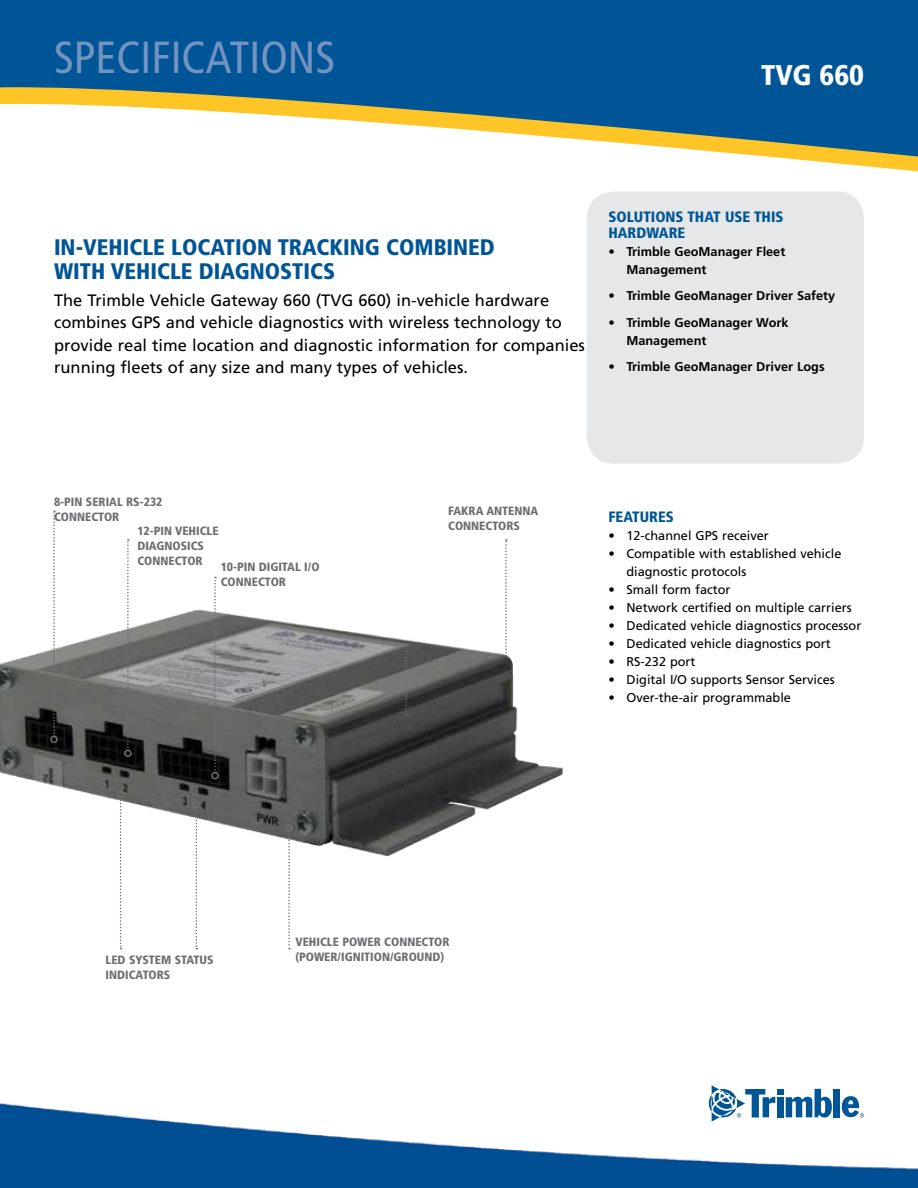
<style>
.page{position:relative;width:918px;height:1188px;background:#fff}
.page>*{position:absolute;margin:0;border:0;box-sizing:border-box;transform-origin:0 0}
.t1{font:condensed 45px "Frutiger LT Std";color:#7493c1}
.t2{font:900 condensed 28.5px "Frutiger LT Std";color:#fff}
.t3{font:900 condensed 22.5px/24px "Frutiger LT Std";color:#005596}
.t4{font:16.5px/22.5px "Frutiger LT Std";color:#000}
.t5{font:900 condensed 15px/15.8px "Frutiger LT Std";color:#005596}
.t6{font:12.75px/18px "Frutiger LT Std";color:#000}
.t7{font:700 12.75px/18px "Frutiger LT Std";color:#000}
.t8{font:900 condensed 12px/15px "Frutiger LT Std";color:#6d6e71}
</style>
<div class="page">
<svg style="left:505px;top:539px;width:2px;height:51px"></svg>
<img style="left:0;top:591px;width:563px;height:277px">
<svg style="left:803px;top:160px;width:115px;height:12px"></svg>
<svg style="left:0;top:0;width:918px;height:160px;fill:#005596"></svg>
<img style="left:0;top:1089px;width:918px;height:99px">
<div style="left:587px;top:191px;width:277px;height:273px;background:#e6e7e8;border-radius:27px"></div>
<svg style="left:405px;top:644px;width:2px;height:72px"></svg>
<svg style="left:120px;top:798px;width:2px;height:151px"></svg>
<div style="left:117px;top:791px;width:7px;height:7px;border:2px solid #6d6e71;border-radius:50%"></div>
<svg style="left:196px;top:809px;width:1px;height:140px"></svg>
<div style="left:193px;top:801px;width:7px;height:8px;border:2px solid #6d6e71;border-radius:50%"></div>
<svg style="left:288px;top:832px;width:2px;height:117px"></svg>
<div style="left:285px;top:824px;width:8px;height:8px;border:2px solid #6d6e71;border-radius:50%"></div>
<svg style="left:53px;top:511px;width:2px;height:225px"></svg>
<div style="left:50px;top:736px;width:8px;height:7px;border:2px solid #6d6e71;border-radius:50%"></div>
<svg style="left:127px;top:539px;width:2px;height:211px"></svg>
<div style="left:124px;top:750px;width:8px;height:7px;border:2px solid #6d6e71;border-radius:50%"></div>
<svg style="left:214px;top:577px;width:2px;height:195px"></svg>
<div style="left:211px;top:772px;width:8px;height:7px;border:2px solid #6d6e71;border-radius:50%"></div>
<div style="left:834px;top:1089px;width:6px;height:28px;background:#005596"></div>
<svg style="left:709px;top:1085px;width:123px;height:37px"></svg>
<svg style="left:842px;top:1096px;width:22px;height:21px"></svg>
<h1 class="t1" style="left:54px;top:31px;width:283px">SPECIFICATIONS</h1>
<h2 class="t2" style="left:761px;top:58px;width:104px">TVG 660</h2>
<h3 class="t3" style="left:54px;top:235px;width:443px">IN-VEHICLE LOCATION TRACKING COMBINED<br>WITH VEHICLE DIAGNOSTICS</h3>
<p class="t4" style="left:54px;top:289px;width:532px">The Trimble Vehicle Gateway 660 (TVG 660) in-vehicle hardware combines GPS and vehicle diagnostics with wireless technology to provide real time location and diagnostic information for companies running fleets of any size and many types of vehicles.</p>
<p class="t5" style="left:608px;top:209px;width:177px">SOLUTIONS THAT USE THIS<br>HARDWARE</p>
<p class="t7" style="left:626px;top:242px;width:160px;text-indent:-18px">• Trimble GeoManager Fleet<br>Management</p>
<p class="t7" style="left:608px;top:287px;width:228px">• Trimble GeoManager Driver Safety</p>
<p class="t7" style="left:626px;top:313px;width:164px;text-indent:-18px">• Trimble GeoManager Work<br>Management</p>
<p class="t7" style="left:608px;top:358px;width:218px">• Trimble GeoManager Driver Logs</p>
<p class="t8" style="left:54px;top:494px;width:110px">8-PIN SERIAL RS-232<br>CONNECTOR</p>
<p class="t8" style="left:137px;top:523px;width:83px">12-PIN VEHICLE<br>DIAGNOSICS<br>CONNECTOR</p>
<p class="t8" style="left:221px;top:559px;width:99px">10-PIN DIGITAL I/O<br>CONNECTOR</p>
<p class="t8" style="left:448px;top:504px;width:92px">FAKRA ANTENNA<br>CONNECTORS</p>
<p class="t5" style="left:608px;top:509px;width:67px">FEATURES</p>
<p class="t6" style="left:608px;top:526px;width:162px">• 12-channel GPS receiver</p>
<p class="t6" style="left:626px;top:544px;width:217px;text-indent:-18px">• Compatible with established vehicle diagnostic protocols</p>
<p class="t6" style="left:608px;top:580px;width:124px">• Small form factor</p>
<p class="t6" style="left:608px;top:598px;width:245px">• Network certified on multiple carriers</p>
<p class="t6" style="left:608px;top:616px;width:254px">• Dedicated vehicle diagnostics processor</p>
<p class="t6" style="left:608px;top:634px;width:224px">• Dedicated vehicle diagnostics port</p>
<p class="t6" style="left:608px;top:652px;width:89px">• RS-232 port</p>
<p class="t6" style="left:608px;top:670px;width:228px">• Digital I/O supports Sensor Services</p>
<p class="t6" style="left:609px;top:688px;width:184px">• Over-the-air programmable</p>
<p class="t8" style="left:106px;top:952px;width:110px;text-indent:23px">SYSTEM STATUS<br>INDICATORS</p>
<p class="t8" style="left:106px;top:952px;width:8px">LED</p>
<p class="t8" style="left:295px;top:935px;width:156px">VEHICLE POWER CONNECTOR (POWER/IGNITION/GROUND)</p>
</div>
